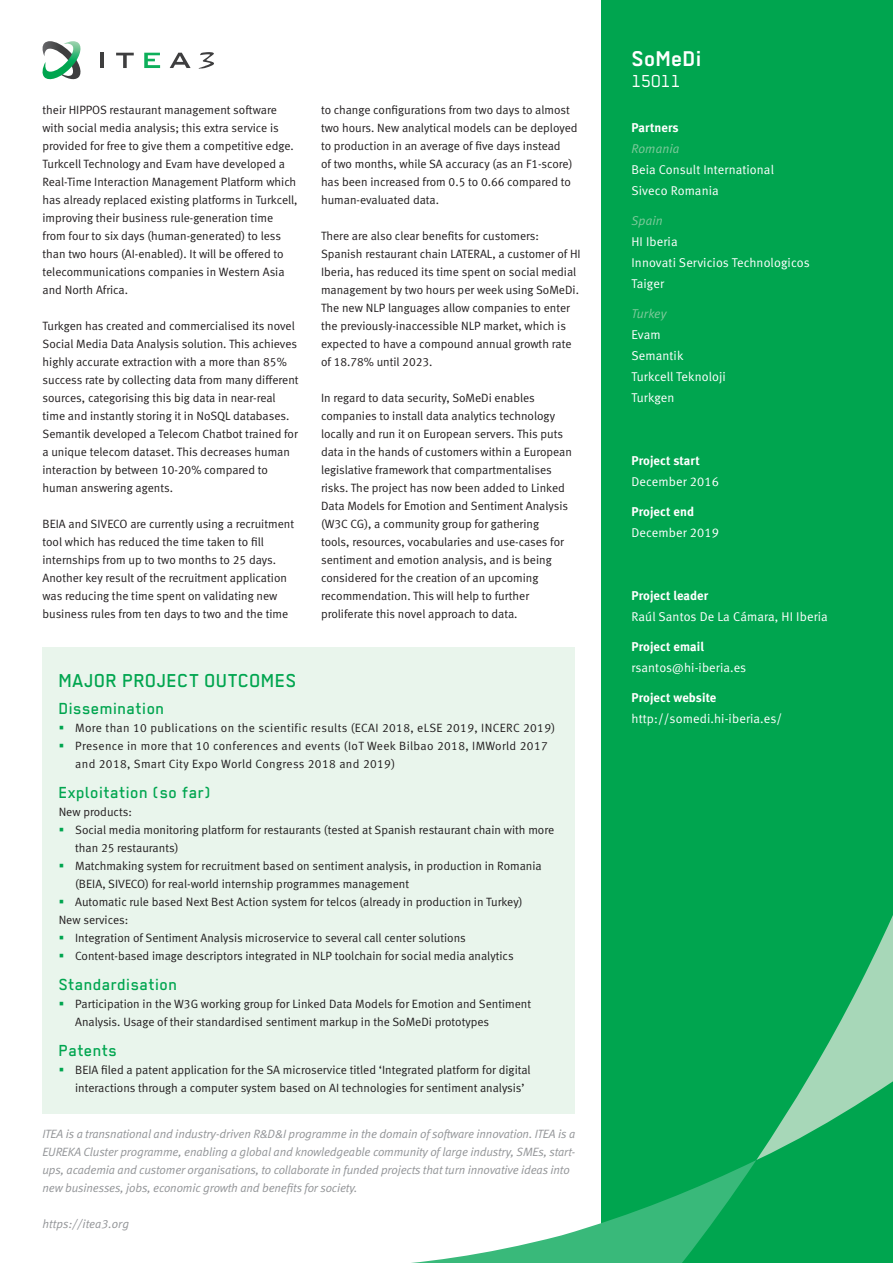
<style>
.page{position:relative;width:893px;height:1263px;background:#fff}
.page>*{position:absolute;margin:0;border:0;box-sizing:border-box;transform-origin:0 0}
.body{font:700 24px "Regular";letter-spacing:.01em;color:#fff}
.header-1{font:500 21px "Regular";letter-spacing:.01em;color:#00a54f}
.body-2{font:19.5px "Regular";letter-spacing:.01em;color:#fff}
.header-1-2{font:500 18px "Regular";letter-spacing:.03em;color:#00a54f}
.body-3{font:12.75px "Meta Normal LF";letter-spacing:.01em;color:#fff}
.body-4{font:12.75px/21px "Meta Bold LF";letter-spacing:.01em;color:#fff}
.body-5{font:italic 12.75px "Meta Normal LF";letter-spacing:.01em;color:#80ca9c}
.body-6{font:12px/18px "Meta Normal LF";color:#231f20}
.body-7{font:italic 12px/18px "Meta Normal LF";letter-spacing:-.01em;color:#939598}
.body-8{font:12px/18px "Meta Normal LF";letter-spacing:.03em;color:#231f20}
.body_opsomming{font:12px "Meta Normal LF";color:#231f20}
.s1{font-family:"Meta Normal LF";font-style:italic;color:#80ca9c}
</style>
<div class="page">
<div style="left:602px;top:0;width:291px;height:1263px;background:#00a54f"></div>
<svg style="left:756px;top:915px;width:137px;height:245px"></svg>
<svg style="left:411px;top:1160px;width:345px;height:103px"></svg>
<div style="left:43px;top:647px;width:532px;height:467px;background:#e9f5ec"></div>
<svg style="left:42px;top:41px;width:39px;height:39px"></svg>
<hr style="left:101px;top:53px;width:3px;height:15px;background:#3e3e3f">
<svg style="left:116px;top:53px;width:18px;height:15px"></svg>
<svg style="left:170px;top:53px;width:21px;height:15px"></svg>
<svg style="left:144px;top:53px;width:16px;height:15px"></svg>
<svg style="left:199px;top:52px;width:15px;height:17px"></svg>
<p class="body-6" style="left:43px;top:100px;width:257px">their HIPPOS restaurant management software with social media analysis; this extra service is provided for free to give them a competitive edge.<br>Turkcell Technology and Evam have developed a Real-Time Interaction Management Platform which has already replaced existing platforms in Turkcell, improving their business rule-generation time from four to six days (human-generated) to less than two hours (AI-enabled). It will be offered to telecommunications companies in Western Asia and North Africa.</p>
<p class="body-6" style="left:43px;top:316px;width:258px">Turkgen has created and commercialised its novel Social Media Data Analysis solution. This achieves highly accurate extraction with a more than 85% success rate by collecting data from many different sources, categorising this big data in near-real time and instantly storing it in NoSQL databases.<br>Semantik developed a Telecom Chatbot trained for a unique telecom dataset. This decreases human interaction by between 10-20% compared to human answering agents.</p>
<p class="body-6" style="left:43px;top:514px;width:253px">BEIA and SIVECO are currently using a recruitment tool which has reduced the time taken to fill internships from up to two months to 25 days.<br>Another key result of the recruitment application was reducing the time spent on validating new business rules from ten days to two and the time</p>
<p class="header-1" style="left:59px;top:669px;width:240px">MAJOR PROJECT OUTCOMES</p>
<p class="body-6" style="left:321px;top:100px;width:258px">to change configurations from two days to almost two hours. New analytical models can be deployed to production in an average of five days instead<br>of two months, while SA accuracy (as an F1-score) has been increased from 0.5 to 0.66 compared to human-evaluated data.</p>
<p class="body-6" style="left:321px;top:226px;width:261px">There are also clear benefits for customers:<br>Spanish restaurant chain LATERAL, a customer of HI Iberia, has reduced its time spent on social medial management by two hours per week using SoMeDi.<br>The new NLP languages allow companies to enter the previously-inaccessible NLP market, which is expected to have a compound annual growth rate of 18.78% until 2023.</p>
<p class="body-6" style="left:321px;top:388px;width:252px">In regard to data security, SoMeDi enables companies to install data analytics technology locally and run it on European servers. This puts data in the hands of customers within a European legislative framework that compartmentalises risks. The project has now been added to Linked Data Models for Emotion and Sentiment Analysis (W3C CG), a community group for gathering<br>tools, resources, vocabularies and use-cases for sentiment and emotion analysis, and is being considered for the creation of an upcoming recommendation. This will help to further proliferate this novel approach to data.</p>
<p class="header-1-2" style="left:59px;top:699px;width:107px">Dissemination</p>
<p class="body-8" style="left:75px;top:719px;width:481px">More than 10 publications on the scientific results (ECAI 2018, eLSE 2019, INCERC 2019)</p>
<p class="body-8" style="left:75px;top:737px;width:474px">Presence in more that 10 conferences and events (IoT Week Bilbao 2018, IMWorld 2017 and 2018, Smart City Expo World Congress 2018 and 2019)</p>
<p class="header-1-2" style="left:59px;top:783px;width:154px">Exploitation (so far)</p>
<p class="body_opsomming" style="left:59px;top:805px;width:75px">New products:</p>
<p class="body-6" style="left:75px;top:821px;width:481px">Social media monitoring platform for restaurants (tested at Spanish restaurant chain with more than 25 restaurants)</p>
<p class="body-6" style="left:75px;top:857px;width:468px">Matchmaking system for recruitment based on sentiment analysis, in production in Romania (BEIA, SIVECO) for real-world internship programmes management</p>
<p class="body-6" style="left:75px;top:893px;width:449px">Automatic rule based Next Best Action system for telcos (already in production in Turkey)</p>
<p class="body_opsomming" style="left:59px;top:913px;width:71px">New services:</p>
<p class="body-6" style="left:75px;top:929px;width:392px">Integration of Sentiment Analysis microservice to several call center solutions</p>
<p class="body-6" style="left:75px;top:947px;width:440px">Content-based image descriptors integrated in NLP toolchain for social media analytics</p>
<p class="header-1-2" style="left:59px;top:975px;width:120px">Standardisation</p>
<p class="body-6" style="left:75px;top:995px;width:458px">Participation in the W3G working group for Linked Data Models for Emotion and Sentiment<br>Analysis. Usage of their standardised sentiment markup in the SoMeDi prototypes</p>
<p class="header-1-2" style="left:59px;top:1041px;width:60px">Patents</p>
<p class="body-6" style="left:75px;top:1061px;width:457px">BEIA filed a patent application for the SA microservice titled ‘Integrated platform for digital interactions through a computer system based on AI technologies for sentiment analysis’</p>
<p class="body-7" style="left:43px;top:1125px;width:534px">ITEA is a transnational and industry-driven R&amp;D&amp;I programme in the domain of software innovation. ITEA is a EUREKA Cluster programme, enabling a global and knowledgeable community of large industry, SMEs, start&shy;ups, academia and customer organisations, to collaborate in funded projects that turn innovative ideas into new businesses, jobs, economic growth and benefits for society.</p>
<p class="body-7" style="left:43px;top:1215px;width:88px">https://itea3.org</p>
<p class="body" style="left:631px;top:45px;width:72px">SoMeDi</p>
<p class="body-2" style="left:631px;top:70px;width:50px">15011</p>
<p class="body-4" style="left:631px;top:117px;width:50px">Partners<br><span class="s1">Romania</span></p>
<p class="body-3" style="left:631px;top:163px;width:144px">Beia Consult International</p>
<p class="body-3" style="left:631px;top:184px;width:89px">Siveco Romania</p>
<p class="body-5" style="left:631px;top:214px;width:33px">Spain</p>
<p class="body-3" style="left:631px;top:235px;width:48px">HI Iberia</p>
<p class="body-3" style="left:631px;top:256px;width:180px">Innovati Servicios Technologicos</p>
<p class="body-3" style="left:631px;top:277px;width:34px">Taiger</p>
<p class="body-5" style="left:631px;top:307px;width:36px">Turkey</p>
<p class="body-3" style="left:631px;top:328px;width:31px">Evam</p>
<p class="body-3" style="left:631px;top:349px;width:54px">Semantik</p>
<p class="body-3" style="left:631px;top:370px;width:96px">Turkcell Teknoloji</p>
<p class="body-3" style="left:631px;top:391px;width:45px">Turkgen</p>
<p class="body-4" style="left:631px;top:450px;width:70px">Project start</p>
<p class="body-3" style="left:631px;top:475px;width:89px">December 2016</p>
<p class="body-4" style="left:631px;top:501px;width:64px">Project end</p>
<p class="body-3" style="left:631px;top:526px;width:89px">December 2019</p>
<p class="body-4" style="left:631px;top:585px;width:78px">Project leader</p>
<p class="body-3" style="left:631px;top:610px;width:198px">Raúl Santos De La Cámara, HI Iberia</p>
<p class="body-4" style="left:631px;top:636px;width:74px">Project email</p>
<p class="body-3" style="left:631px;top:661px;width:116px">rsantos@hi-iberia.es</p>
<p class="body-4" style="left:631px;top:687px;width:86px">Project website</p>
<p class="body-3" style="left:631px;top:712px;width:152px">http://somedi.hi-iberia.es/</p>
</div>
